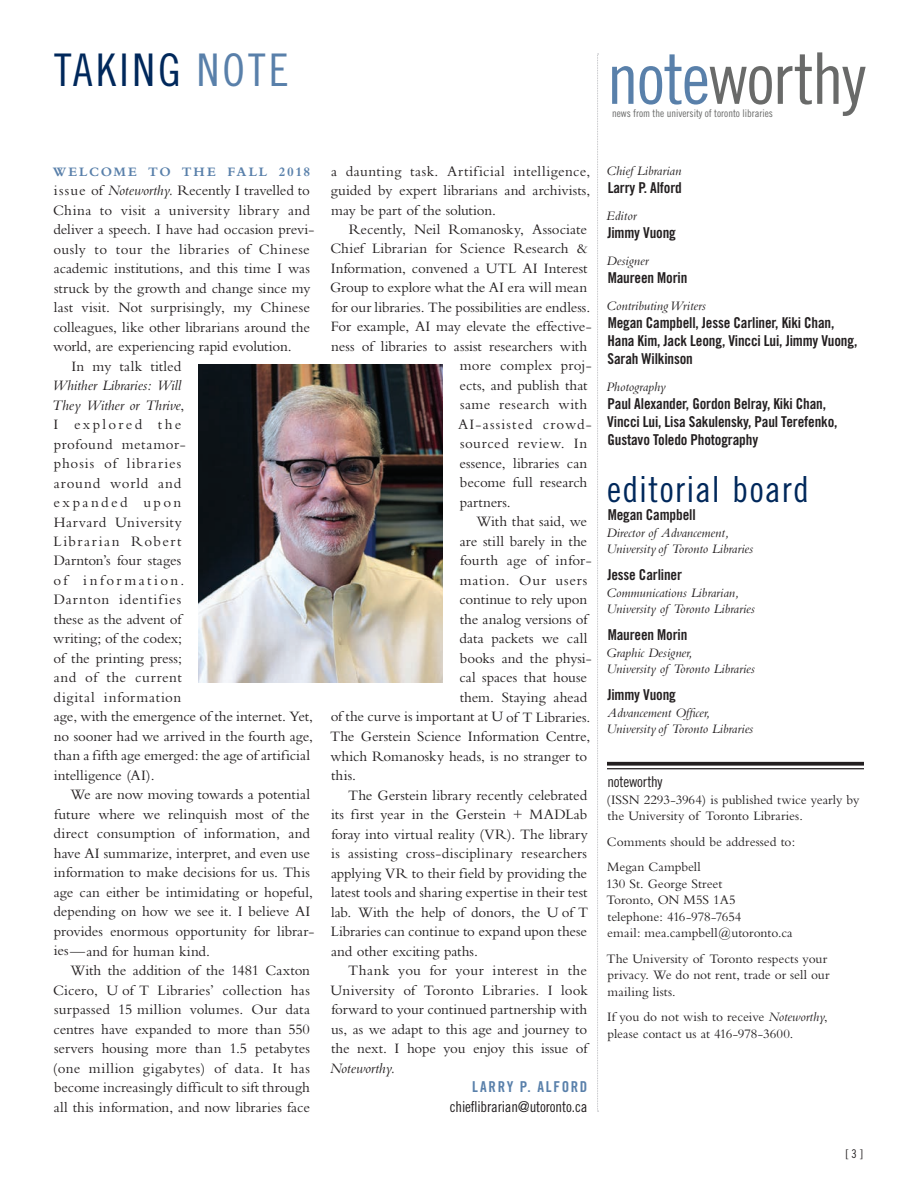
<style>
.page{position:relative;width:918px;height:1188px;background:#fff}
.page>*{position:absolute;margin:0;border:0;box-sizing:border-box;transform-origin:0 0}
.t1{font:71.25px "Trade Gothic LT Std Cn 18";letter-spacing:-.02em;color:#696a69}
.t2{font:45px "Trade Gothic LT Std Cn 18";letter-spacing:.07em;color:#00285b}
.t3{font:36px "Trade Gothic LT Std Cn 18";letter-spacing:.035em;color:#00285b}
.t4{font:15px/19.5px "Bembo";letter-spacing:.005em;color:#231f20;text-align:justify}
.t5{font:15px/19.5px "Bembo";letter-spacing:.025em;color:#231f20}
.t6{font:15px/18px "Trade Gothic LT Std Bd Cn 20";letter-spacing:-.01em;color:#231f20}
.t7{font:15px "Bembo";letter-spacing:.03em;color:#231f20}
.t8{font:15px "Bembo";letter-spacing:-.015em;color:#231f20}
.t9{font:15px "Trade Gothic LT Std Cn 18";letter-spacing:-.01em;color:#231f20}
.t10{font:15px "Bembo";letter-spacing:.075em;color:#231f20}
.t11{font:15px "Bembo";letter-spacing:.035em;color:#231f20}
.t12{font:15px "Bembo";letter-spacing:.055em;color:#231f20}
.t13{font:15px "Trade Gothic LT Std Bd Cn 20";letter-spacing:.105em;color:#5980aa}
.t14{font:italic 15px "Bembo";letter-spacing:-.01em;color:#231f20}
.t15{font:13.5px/16.5px "Bembo";letter-spacing:-.005em;color:#231f20}
.t16{font:italic 13.5px/16.5px "Bembo";color:#231f20}
.t17{font:700 13.5px "Bembo";letter-spacing:.14em;color:#5980aa}
.t18{font:12px "Trade Gothic LT Std Cn 18";color:#231f20}
.t19{font:10.5px "Trade Gothic LT Std Cn 18";color:#696a69}
.s1{color:#5980aa}
.s2{font-style:italic}
</style>
<div class="page">
<svg style="left:597px;top:54px;width:2px;height:1058px"></svg>
<svg style="left:607px;top:762px;width:257px;height:4px"></svg>
<hr style="left:607px;top:768px;width:257px;height:1px;background:#231f20">
<img style="left:199px;top:364px;width:243px;height:318px">
<h2 class="t2" style="left:54px;top:44px;width:236px">TAKING <span class="s1">NOTE</span></h2>
<h1 class="t1" style="left:607px;top:36px;width:260px"><span class="s1">note</span>worthy</h1>
<p class="t19" style="left:612px;top:107px;width:162px">news from the university of toronto libraries</p>
<p class="t17" style="left:53px;top:164px;width:259px">WELCOME TO THE FALL 2018</p>
<p class="t4" style="left:54px;top:180px;width:258px">issue of <span class="s2">Noteworthy.</span> Recently I travelled to</p>
<p class="t7" style="left:53px;top:201px;width:258px">China to visit a university library and</p>
<p class="t4" style="left:53px;top:219px;width:262px">deliver a speech. I have had occasion previ-</p>
<p class="t5" style="left:53px;top:239px;width:258px">ously to tour the libraries of Chinese</p>
<p class="t4" style="left:54px;top:258px;width:258px">academic institutions, and this time I was</p>
<p class="t4" style="left:54px;top:278px;width:258px">struck by the growth and change since my</p>
<p class="t4" style="left:54px;top:297px;width:258px">last visit. Not surprisingly, my Chinese</p>
<p class="t4" style="left:53px;top:317px;width:258px">colleagues, like other librarians around the</p>
<p class="t4" style="left:53px;top:336px;width:240px">world, are experiencing rapid evolution.</p>
<p class="t4" style="left:71px;top:356px;width:111px">In my talk titled</p>
<p class="t5" style="left:52px;top:375px;width:263px"><span class="s2">Whither Libraries: Will<br>They Wither or Thrive</span>,<br>I explored the<br>profound metamor-<br>phosis of libraries<br>around world and<br>expanded upon<br>Harvard University<br>Librarian Robert<br>Darnton’s four stages<br>of information.<br>Darnton identifies<br>these as the advent of<br>writing; of the codex;<br>of the printing press;<br>and of the current<br>digital information<br>age, with the emergence of the internet. Yet, no sooner had we arrived in the fourth age, than a fifth age emerged: the age of artificial intelligence (AI).</p>
<p class="t4" style="left:54px;top:785px;width:262px;text-align:left;text-indent:17px">We are now moving towards a potential future where we relinquish most of the direct consumption of information, and have AI summarize, interpret, and even use information to make decisions for us. This age can either be intimidating or hopeful, depending on how we see it. I believe AI provides enormous opportunity for librar&shy;ies—and for human kind.</p>
<p class="t4" style="left:53px;top:960px;width:259px;text-indent:18px">With the addition of the 1481 Caxton Cicero, U of T Libraries’ collection has surpassed 15 million volumes. Our data centres have expanded to more than 550 servers housing more than 1.5 petabytes (one million gigabytes) of data. It has become increasingly difficult to sift through all this information, and now libraries face</p>
<p class="t4" style="left:331px;top:161px;width:261px">a daunting task. Artificial intelligence, guided by expert librarians and archivists, may be part of the solution.</p>
<p class="t4" style="left:349px;top:219px;width:240px">Recently, Neil Romanosky, Associate</p>
<p class="t4" style="left:330px;top:239px;width:259px">Chief Librarian for Science Research &amp;</p>
<p class="t4" style="left:331px;top:258px;width:258px">Information, convened a UTL AI Interest</p>
<p class="t4" style="left:330px;top:278px;width:258px">Group to explore what the AI era will mean</p>
<p class="t4" style="left:331px;top:297px;width:260px">for our libraries. The possibilities are endless.</p>
<p class="t4" style="left:331px;top:317px;width:262px">For example, AI may elevate the effective-</p>
<p class="t4" style="left:331px;top:336px;width:258px">ness of libraries to assist researchers with</p>
<p class="t4" style="left:460px;top:356px;width:133px">more complex proj-</p>
<p class="t4" style="left:460px;top:375px;width:130px">ects, and publish that</p>
<p class="t7" style="left:460px;top:396px;width:129px">same research with</p>
<p class="t10" style="left:458px;top:416px;width:135px">AI-assisted crowd-</p>
<p class="t11" style="left:460px;top:435px;width:129px">sourced review. In</p>
<p class="t4" style="left:460px;top:453px;width:129px">essence, libraries can</p>
<p class="t4" style="left:460px;top:473px;width:129px">become full research</p>
<p class="t4" style="left:460px;top:492px;width:52px">partners.</p>
<p class="t4" style="left:476px;top:512px;width:112px">With that said, we</p>
<p class="t4" style="left:460px;top:531px;width:129px">are still barely in the</p>
<p class="t4" style="left:460px;top:551px;width:133px">fourth age of infor-</p>
<p class="t12" style="left:460px;top:572px;width:129px">mation. Our users</p>
<p class="t8" style="left:459px;top:591px;width:129px">continue to rely upon</p>
<p class="t4" style="left:460px;top:609px;width:129px">the analog versions of</p>
<p class="t4" style="left:459px;top:629px;width:129px">data packets we call</p>
<p class="t4" style="left:460px;top:648px;width:133px">books and the physi-</p>
<p class="t4" style="left:459px;top:668px;width:129px">cal spaces that house</p>
<p class="t4" style="left:460px;top:687px;width:129px">them. Staying ahead</p>
<p class="t4" style="left:331px;top:707px;width:261px">of the curve is important at U of T Libraries.</p>
<p class="t4" style="left:330px;top:726px;width:262px">The Gerstein Science Information Centre,</p>
<p class="t4" style="left:331px;top:746px;width:258px">which Romanosky heads, is no stranger to</p>
<p class="t4" style="left:331px;top:765px;width:26px">this.</p>
<p class="t4" style="left:348px;top:785px;width:240px">The Gerstein library recently celebrated</p>
<p class="t4" style="left:331px;top:804px;width:258px">its first year in the Gerstein + MADLab</p>
<p class="t4" style="left:331px;top:824px;width:258px">foray into virtual reality (VR). The library</p>
<p class="t4" style="left:331px;top:843px;width:258px">is assisting cross-disciplinary researchers</p>
<p class="t4" style="left:331px;top:863px;width:258px">applying VR to their field by providing the</p>
<p class="t4" style="left:331px;top:882px;width:258px">latest tools and sharing expertise in their test</p>
<p class="t8" style="left:331px;top:903px;width:259px">lab. With the help of donors, the U of T</p>
<p class="t4" style="left:331px;top:921px;width:258px">Libraries can continue to expand upon these</p>
<p class="t4" style="left:331px;top:941px;width:148px">and other exciting paths.</p>
<p class="t4" style="left:348px;top:960px;width:240px">Thank you for your interest in the</p>
<p class="t4" style="left:331px;top:980px;width:259px">University of Toronto Libraries. I look</p>
<p class="t4" style="left:331px;top:999px;width:257px">forward to your continued partnership with</p>
<p class="t4" style="left:331px;top:1019px;width:258px">us, as we adapt to this age and journey to</p>
<p class="t4" style="left:331px;top:1038px;width:258px">the next. I hope you enjoy this issue of</p>
<p class="t14" style="left:330px;top:1059px;width:67px">Noteworthy.</p>
<p class="t13" style="left:472px;top:1078px;width:117px">LARRY P. ALFORD</p>
<p class="t9" style="left:450px;top:1097px;width:139px">chieflibrarian@utoronto.ca</p>
<p class="t16" style="left:606px;top:163px;width:77px">Chief Librarian</p>
<p class="t6" style="left:608px;top:179px;width:76px">Larry P. Alford</p>
<p class="t16" style="left:606px;top:208px;width:32px">Editor</p>
<p class="t6" style="left:607px;top:224px;width:70px">Jimmy Vuong</p>
<p class="t16" style="left:606px;top:253px;width:43px">Designer</p>
<p class="t6" style="left:608px;top:269px;width:81px">Maureen Morin</p>
<p class="t16" style="left:606px;top:298px;width:101px">Contributing Writers</p>
<p class="t6" style="left:608px;top:314px;width:251px">Megan Campbell, Jesse Carliner, Kiki Chan,<br>Hana Kim, Jack Leong, Vincci Lui, Jimmy Vuong,<br>Sarah Wilkinson</p>
<p class="t16" style="left:606px;top:379px;width:61px">Photography</p>
<p class="t6" style="left:607px;top:395px;width:232px">Paul Alexander, Gordon Belray, Kiki Chan,<br>Vincci Lui, Lisa Sakulensky, Paul Terefenko,<br>Gustavo Toledo Photography</p>
<h3 class="t3" style="left:607px;top:468px;width:204px">editorial board</h3>
<p class="t6" style="left:608px;top:506px;width:89px">Megan Campbell</p>
<p class="t16" style="left:606px;top:524px;width:148px">Director of Advancement,<br>University of Toronto Libraries</p>
<p class="t6" style="left:607px;top:566px;width:76px">Jesse Carliner</p>
<p class="t16" style="left:606px;top:584px;width:150px">Communications Librarian,<br>University of Toronto Libraries</p>
<p class="t6" style="left:608px;top:626px;width:81px">Maureen Morin</p>
<p class="t16" style="left:606px;top:644px;width:151px">Graphic Designer,<br>University of Toronto Libraries</p>
<p class="t6" style="left:607px;top:686px;width:70px">Jimmy Vuong</p>
<p class="t16" style="left:606px;top:704px;width:148px">Advancement Officer,<br>University of Toronto Libraries</p>
<p class="t9" style="left:607px;top:773px;width:57px">noteworthy</p>
<p class="t15" style="left:607px;top:791px;width:254px">(ISSN 2293-3964) is published twice yearly by the University of Toronto Libraries.</p>
<p class="t15" style="left:607px;top:829px;width:190px;line-height:25.5px">Comments should be addressed to:<br>Megan Campbell</p>
<p class="t15" style="left:606px;top:875px;width:188px">130 St. George Street<br>Toronto, ON M5S 1A5 telephone: 416-978-7654<br>email: mea.campbell@utoronto.ca</p>
<p class="t15" style="left:606px;top:950px;width:225px">The University of Toronto respects your privacy. We do not rent, trade or sell our mailing lists.</p>
<p class="t15" style="left:607px;top:1009px;width:222px">If you do not wish to receive <span class="s2">Noteworthy</span>, please contact us at 416-978-3600.</p>
<p class="t18" style="left:845px;top:1147px;width:19px">[ 3 ]</p>
</div>
